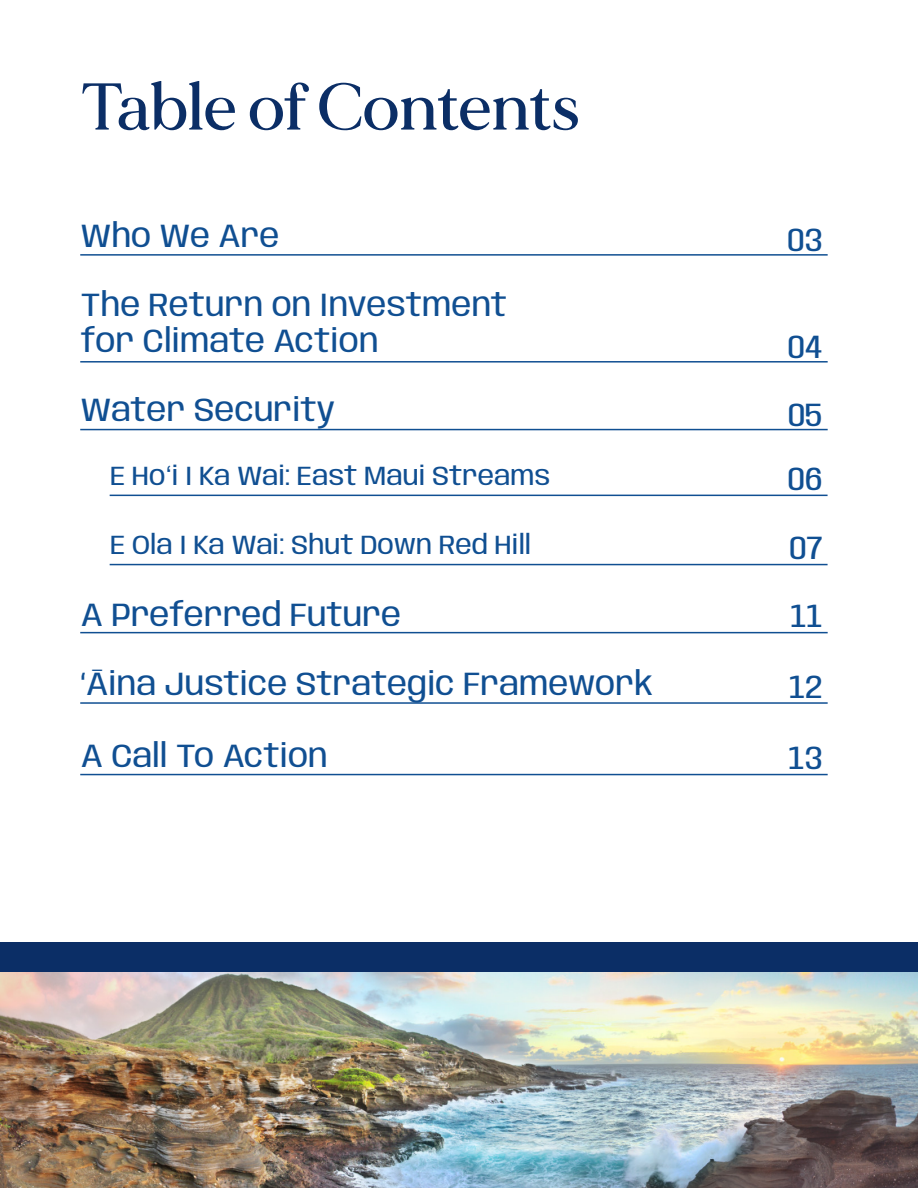
<style>
.page{position:relative;width:918px;height:1188px;background:#fff}
.page>*{position:absolute;margin:0;border:0;box-sizing:border-box;transform-origin:0 0}
.t1{font:500 66px "MADE Mirage";color:#0b2e66}
.t2{font:33px/36px "Anybody";color:#104f92}
.t3{font:27px "Anybody";color:#104f92}
.s1{font-family:"Arial"}
</style>
<div class="page">
<hr style="left:81px;top:254px;width:746px;height:2px;background:#104f92">
<hr style="left:81px;top:361px;width:746px;height:2px;background:#104f92">
<hr style="left:81px;top:429px;width:746px;height:1px;background:#104f92">
<hr style="left:110px;top:495px;width:717px;height:1px;background:#104f92">
<hr style="left:110px;top:564px;width:717px;height:1px;background:#104f92">
<hr style="left:81px;top:632px;width:746px;height:1px;background:#104f92">
<hr style="left:81px;top:702px;width:746px;height:2px;background:#104f92">
<hr style="left:81px;top:774px;width:746px;height:1px;background:#104f92">
<img style="left:0;top:971px;width:918px;height:217px">
<div style="left:0;top:942px;width:918px;height:29px;background:#0b2e66"></div>
<h1 class="t1" style="left:81px;top:81px;width:500px">Table of Contents</h1>
<p class="t2" style="left:81px;top:220px;width:200px">Who We Are</p>
<p class="t2" style="left:787px;top:224px;width:37px">03</p>
<p class="t2" style="left:81px;top:289px;width:428px">The Return on Investment for Climate Action</p>
<p class="t2" style="left:788px;top:331px;width:36px">04</p>
<p class="t2" style="left:81px;top:394px;width:256px">Water Security</p>
<p class="t2" style="left:788px;top:399px;width:36px">05</p>
<p class="t3" style="left:110px;top:464px;width:442px">E Ho<span class="s1">ʻ</span>i I Ka Wai: East Maui Streams</p>
<p class="t2" style="left:788px;top:463px;width:36px">06</p>
<p class="t3" style="left:110px;top:533px;width:422px">E Ola I Ka Wai: Shut Down Red Hill</p>
<p class="t2" style="left:789px;top:532px;width:35px">07</p>
<p class="t2" style="left:81px;top:599px;width:322px">A Preferred Future</p>
<p class="t2" style="left:790px;top:600px;width:34px">11</p>
<p class="t2" style="left:81px;top:668px;width:574px">‘Āina Justice Strategic Framework</p>
<p class="t2" style="left:789px;top:670px;width:35px">12</p>
<p class="t2" style="left:81px;top:739px;width:248px">A Call To Action</p>
<p class="t2" style="left:789px;top:742px;width:36px">13</p>
</div>
